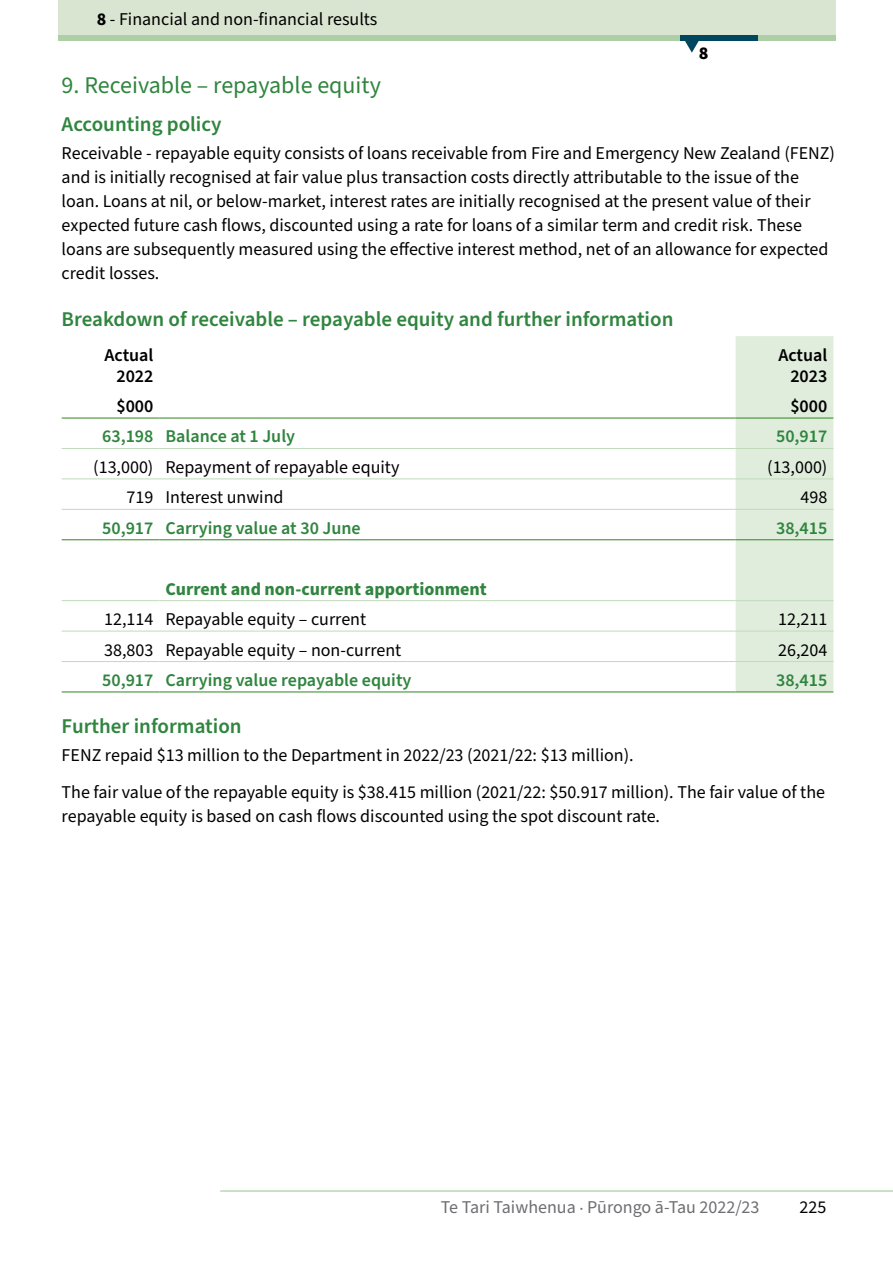
<style>
.page{position:relative;width:893px;height:1263px;background:#fff}
.page>*{position:absolute;margin:0;border:0;box-sizing:border-box;transform-origin:0 0}
.H3_-_Financials_pt_2{font:24px "Source Sans Pro";color:#30853f}
.H4{font:600 21px "Source Sans Pro";color:#30853f}
.Text{font:18px/24px "Source Sans Pro";color:#000}
.Table_-_Text{font:18px "Source Sans Pro";color:#000}
.Table_-_Text_LH_alig{font:600 18px "Source Sans Pro";color:#30853f}
.Table_-_Text_RH_alig{font:18px "Source Sans Pro";color:#000}
.Table_-_Text_RH_alig-2{font:600 18px "Source Sans Pro";color:#30853f}
.t1{font:18px "Source Sans Pro";color:#6d6e71}
.Table_-_Text_LH_alig-2{font:700 18px "Source Sans Pro";color:#30853f}
.Table_-_Text_RH_alig-3{font:600 18px/21px "Source Sans Pro";color:#000;text-align:right}
.t2{font:900 18px "Source Sans Pro";color:#000}
.s1{font-weight:700}
.s2{font-family:"Minion Pro"}
</style>
<div class="page">
<div style="left:736px;top:336px;width:97px;height:356px;background:#e0eddd"></div>
<hr style="left:62px;top:418px;width:97px;height:1px;background:#2f871e">
<hr style="left:159px;top:418px;width:577px;height:1px;background:#2f871e">
<hr style="left:736px;top:418px;width:97px;height:1px;background:#2f871e">
<hr style="left:62px;top:448px;width:97px;height:1px;background:#c1dbbb">
<hr style="left:159px;top:448px;width:577px;height:1px;background:#c1dbbb">
<hr style="left:736px;top:448px;width:97px;height:1px;background:#c1dbbb">
<hr style="left:62px;top:478px;width:97px;height:1px;background:#c1dbbb">
<hr style="left:159px;top:478px;width:577px;height:1px;background:#c1dbbb">
<hr style="left:736px;top:478px;width:97px;height:1px;background:#c1dbbb">
<hr style="left:62px;top:509px;width:97px;height:1px;background:#c1dbbb">
<hr style="left:159px;top:509px;width:577px;height:1px;background:#c1dbbb">
<hr style="left:736px;top:509px;width:97px;height:1px;background:#c1dbbb">
<hr style="left:62px;top:600px;width:97px;height:1px;background:#c1dbbb">
<hr style="left:159px;top:600px;width:577px;height:1px;background:#c1dbbb">
<hr style="left:736px;top:600px;width:97px;height:1px;background:#c1dbbb">
<hr style="left:62px;top:631px;width:97px;height:1px;background:#c1dbbb">
<hr style="left:159px;top:631px;width:577px;height:1px;background:#c1dbbb">
<hr style="left:736px;top:631px;width:97px;height:1px;background:#c1dbbb">
<hr style="left:62px;top:661px;width:97px;height:1px;background:#c1dbbb">
<hr style="left:159px;top:661px;width:577px;height:1px;background:#c1dbbb">
<hr style="left:736px;top:661px;width:97px;height:1px;background:#c1dbbb">
<hr style="left:62px;top:539px;width:97px;height:1px;background:#2f871e">
<hr style="left:159px;top:539px;width:577px;height:1px;background:#2f871e">
<hr style="left:736px;top:539px;width:97px;height:1px;background:#2f871e">
<hr style="left:62px;top:692px;width:97px;height:1px;background:#2f871e">
<hr style="left:159px;top:692px;width:577px;height:1px;background:#2f871e">
<hr style="left:736px;top:692px;width:97px;height:1px;background:#2f871e">
<svg style="left:220px;top:1191px;width:673px;height:1px"></svg>
<div style="left:58px;top:0;width:778px;height:38px;background:#d9e5d0"></div>
<div style="left:58px;top:35px;width:778px;height:5px;background:#accfa5"></div>
<div style="left:680px;top:35px;width:78px;height:5px;background:#00465f"></div>
<svg style="left:685px;top:40px;width:14px;height:13px"></svg>
<p class="Text" style="left:97px;top:7px;width:282px"><span class="s1">8</span> - Financial and non-financial results</p>
<p class="t2" style="left:699px;top:40px;width:11px">8</p>
<h3 class="H3_-_Financials_pt_2" style="left:62px;top:69px;width:321px">9. Receivable – repayable equity</h3>
<h4 class="H4" style="left:62px;top:110px;width:162px">Accounting policy</h4>
<p class="Text" style="left:62px;top:142px;width:775px">Receivable - repayable equity consists of loans receivable from Fire and Emergency New Zealand (FENZ) and is initially recognised at fair value plus transaction costs directly attributable to the issue of the loan. Loans at nil, or below-market, interest rates are initially recognised at the present value of their expected future cash flows, discounted using a rate for loans of a similar term and credit risk. These loans are subsequently measured using the effective interest method, net of an allowance for expected credit losses.</p>
<h4 class="H4" style="left:62px;top:305px;width:613px">Breakdown of receivable – repayable equity and further information</h4>
<p class="Table_-_Text_RH_alig-3" style="left:104px;top:345px;width:50px">Actual<br>2022</p>
<p class="Table_-_Text_RH_alig-3" style="left:778px;top:345px;width:50px">Actual<br>2023</p>
<p class="Table_-_Text_RH_alig-3" style="left:116px;top:396px;width:39px">$000</p>
<p class="Table_-_Text_RH_alig-3" style="left:790px;top:396px;width:39px">$000</p>
<p class="Table_-_Text_RH_alig-2" style="left:102px;top:424px;width:53px">63,198</p>
<p class="Table_-_Text_LH_alig" style="left:165px;top:424px;width:131px">Balance at 1 July</p>
<p class="Table_-_Text_RH_alig-2" style="left:776px;top:424px;width:53px">50,917</p>
<p class="Table_-_Text_RH_alig" style="left:93px;top:455px;width:62px">(13,000)</p>
<p class="Table_-_Text" style="left:165px;top:455px;width:235px">Repayment of repayable equity</p>
<p class="Table_-_Text_RH_alig" style="left:767px;top:455px;width:62px">(13,000)</p>
<p class="Table_-_Text_RH_alig" style="left:127px;top:485px;width:28px">719</p>
<p class="Table_-_Text" style="left:165px;top:485px;width:120px">Interest unwind</p>
<p class="Table_-_Text_RH_alig" style="left:801px;top:485px;width:28px">498</p>
<p class="Table_-_Text_RH_alig-2" style="left:102px;top:516px;width:53px">50,917</p>
<p class="Table_-_Text_LH_alig" style="left:165px;top:516px;width:197px">Carrying value at 30 June</p>
<p class="Table_-_Text_RH_alig-2" style="left:776px;top:516px;width:53px">38,415</p>
<p class="Table_-_Text_LH_alig-2" style="left:165px;top:576px;width:323px">Current and non-current apportionment</p>
<p class="Table_-_Text_RH_alig" style="left:104px;top:607px;width:51px">12,114</p>
<p class="Table_-_Text" style="left:165px;top:607px;width:202px">Repayable equity – current</p>
<p class="Table_-_Text_RH_alig" style="left:778px;top:607px;width:51px">12,211</p>
<p class="Table_-_Text_RH_alig" style="left:104px;top:637px;width:51px">38,803</p>
<p class="Table_-_Text" style="left:165px;top:637px;width:237px">Repayable equity – non-current</p>
<p class="Table_-_Text_RH_alig" style="left:778px;top:637px;width:51px">26,204</p>
<p class="Table_-_Text_RH_alig-2" style="left:102px;top:668px;width:53px">50,917</p>
<p class="Table_-_Text_LH_alig" style="left:165px;top:668px;width:248px">Carrying value repayable equity</p>
<p class="Table_-_Text_RH_alig-2" style="left:776px;top:668px;width:53px">38,415</p>
<h4 class="H4" style="left:62px;top:712px;width:182px">Further information</h4>
<p class="Text" style="left:62px;top:744px;width:574px">FENZ repaid $13 million to the Department in 2022/23 (2021/22: $13 million).</p>
<p class="Text" style="left:62px;top:781px;width:765px">The fair value of the repayable equity is $38.415 million (2021/22: $50.917 million). The fair value of the repayable equity is based on cash flows discounted using the spot discount rate.</p>
<p class="t1" style="left:441px;top:1195px;width:320px">Te Tari Taiwhenua <span class="s2">∙</span> Pūrongo ā-Tau 2022/23</p>
<p class="Text" style="left:799px;top:1196px;width:28px">225</p>
</div>
